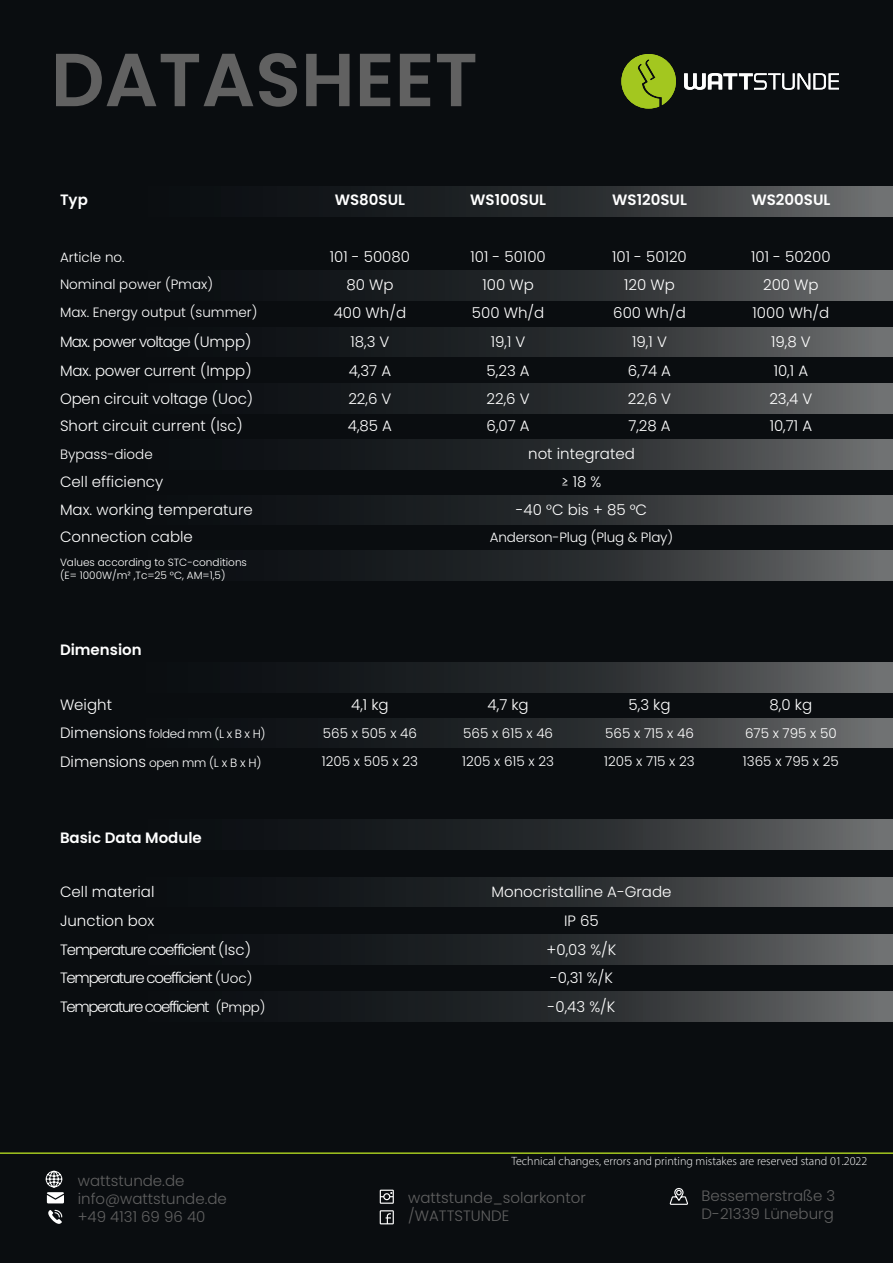
<style>
.page{position:relative;width:893px;height:1263px;background:#0a0d10}
.page>*{position:absolute;margin:0;border:0;box-sizing:border-box;transform-origin:0 0}
.t1{font:600 75px "Poppins";color:#616161}
.t2{font:300 15px "Poppins";color:#fff}
.t3{font:300 15px "Poppins";color:#616161}
.t4{font:600 15px "Poppins";color:#fff}
.t5{font:300 15px "Poppins";letter-spacing:-.09em;color:#fff}
.t6{font:300 15px "Poppins";letter-spacing:-.07em;color:#fff}
.t7{font:300 15px "Poppins";letter-spacing:-.08em;color:#fff}
.t8{font:300 15px "Poppins";letter-spacing:-.05em;color:#fff}
.t9{font:300 15px "Poppins";letter-spacing:-.02em;color:#fff}
.t10{font:300 13.5px "Poppins";color:#fff}
.t11{font:300 12px "Myriad Pro";color:#fff}
.t12{font:300 12px "Poppins";letter-spacing:-.03em;color:#fff}
.t13{font:300 10.5px "Poppins";color:#fff}
.s1{font-size:15px}
.s2{font-size:13.5px}
</style>
<div class="page">
<svg style="left:0;top:1152px;width:893px;height:73px"></svg>
<svg style="left:45px;top:1170px;width:19px;height:33px"></svg>
<svg style="left:48px;top:1210px;width:14px;height:14px"></svg>
<svg style="left:380px;top:1189px;width:14px;height:15px"></svg>
<svg style="left:380px;top:1210px;width:14px;height:14px"></svg>
<svg style="left:669px;top:1187px;width:19px;height:18px"></svg>
<svg style="left:330px;top:186px;width:563px;height:30px"></svg>
<svg style="left:330px;top:270px;width:563px;height:30px"></svg>
<svg style="left:329px;top:327px;width:564px;height:30px"></svg>
<svg style="left:330px;top:384px;width:563px;height:30px"></svg>
<svg style="left:330px;top:439px;width:563px;height:30px"></svg>
<svg style="left:329px;top:495px;width:564px;height:30px"></svg>
<svg style="left:330px;top:551px;width:563px;height:30px"></svg>
<svg style="left:329px;top:662px;width:564px;height:30px"></svg>
<svg style="left:329px;top:718px;width:564px;height:30px"></svg>
<svg style="left:330px;top:820px;width:563px;height:29px"></svg>
<svg style="left:329px;top:877px;width:564px;height:30px"></svg>
<svg style="left:330px;top:992px;width:563px;height:30px"></svg>
<svg style="left:330px;top:934px;width:563px;height:30px"></svg>
<svg style="left:684px;top:73px;width:155px;height:17px"></svg>
<svg style="left:621px;top:54px;width:55px;height:55px"></svg>
<p class="t1" style="left:51px;top:36px;width:428px">DATASHEET</p>
<p class="t4" style="left:60px;top:191px;width:29px">Typ</p>
<p class="t4" style="left:335px;top:191px;width:72px">WS80SUL</p>
<p class="t4" style="left:470px;top:191px;width:77px">WS100SUL</p>
<p class="t4" style="left:612px;top:191px;width:76px">WS120SUL</p>
<p class="t4" style="left:751px;top:191px;width:80px">WS200SUL</p>
<p class="t10" style="left:60px;top:249px;width:66px">Article no.</p>
<p class="t2" style="left:330px;top:248px;width:82px">101 - 50080</p>
<p class="t2" style="left:470px;top:248px;width:77px">101 - 50100</p>
<p class="t2" style="left:612px;top:248px;width:76px">101 - 50120</p>
<p class="t2" style="left:751px;top:248px;width:81px">101 - 50200</p>
<p class="t10" style="left:60px;top:277px;width:155px">Nominal power (Pmax)</p>
<p class="t2" style="left:346px;top:276px;width:49px">80 Wp</p>
<p class="t2" style="left:482px;top:276px;width:53px">100 Wp</p>
<p class="t2" style="left:624px;top:276px;width:52px">120 Wp</p>
<p class="t2" style="left:763px;top:276px;width:57px">200 Wp</p>
<p class="t10" style="left:60px;top:305px;width:199px">Max. Energy output (summer)</p>
<p class="t2" style="left:334px;top:304px;width:74px">400 Wh/d</p>
<p class="t2" style="left:472px;top:304px;width:74px">500 Wh/d</p>
<p class="t2" style="left:613px;top:304px;width:74px">600 Wh/d</p>
<p class="t2" style="left:752px;top:304px;width:78px">1000 Wh/d</p>
<p class="t8" style="left:60px;top:333px;width:193px">Max. power voltage (Umpp)</p>
<p class="t2" style="left:350px;top:333px;width:41px">18,3 V</p>
<p class="t2" style="left:491px;top:333px;width:36px">19,1 V</p>
<p class="t2" style="left:632px;top:333px;width:36px">19,1 V</p>
<p class="t2" style="left:771px;top:333px;width:41px">19,8 V</p>
<p class="t9" style="left:60px;top:362px;width:193px">Max. power current (Impp)</p>
<p class="t2" style="left:349px;top:362px;width:44px">4,37 A</p>
<p class="t2" style="left:487px;top:362px;width:45px">5,23 A</p>
<p class="t2" style="left:628px;top:362px;width:45px">6,74 A</p>
<p class="t2" style="left:774px;top:362px;width:36px">10,1 A</p>
<p class="t2" style="left:60px;top:390px;width:195px">Open circuit voltage (Uoc)</p>
<p class="t2" style="left:348px;top:390px;width:45px">22,6 V</p>
<p class="t2" style="left:487px;top:390px;width:45px">22,6 V</p>
<p class="t2" style="left:628px;top:390px;width:45px">22,6 V</p>
<p class="t2" style="left:769px;top:390px;width:45px">23,4 V</p>
<p class="t2" style="left:60px;top:417px;width:184px">Short circuit current (Isc)</p>
<p class="t2" style="left:348px;top:417px;width:46px">4,85 A</p>
<p class="t2" style="left:487px;top:417px;width:45px">6,07 A</p>
<p class="t2" style="left:628px;top:417px;width:44px">7,28 A</p>
<p class="t2" style="left:770px;top:417px;width:44px">10,71 A</p>
<p class="t10" style="left:60px;top:446px;width:94px">Bypass-diode</p>
<p class="t2" style="left:528px;top:445px;width:108px">not integrated</p>
<p class="t2" style="left:60px;top:473px;width:105px">Cell efficiency</p>
<p class="t2" style="left:561px;top:473px;width:41px">≥ 18 %</p>
<p class="t2" style="left:60px;top:501px;width:194px">Max. working temperature</p>
<p class="t2" style="left:516px;top:501px;width:133px">-40 °C bis + 85 °C</p>
<p class="t2" style="left:60px;top:528px;width:134px">Connection cable</p>
<p class="t10" style="left:490px;top:529px;width:185px">Anderson-Plug (Plug &amp; Play)</p>
<p class="t13" style="left:60px;top:557px;width:188px">Values according to STC-conditions</p>
<p class="t13" style="left:60px;top:569px;width:167px">(E= 1000W/m² ,Tc=25 °C, AM=1,5)</p>
<p class="t4" style="left:60px;top:641px;width:83px">Dimension</p>
<p class="t2" style="left:60px;top:696px;width:54px">Weight</p>
<p class="t2" style="left:351px;top:696px;width:39px">4,1 kg</p>
<p class="t2" style="left:488px;top:696px;width:43px">4,7 kg</p>
<p class="t2" style="left:628px;top:696px;width:44px">5,3 kg</p>
<p class="t2" style="left:770px;top:696px;width:44px">8,0 kg</p>
<p class="t12" style="left:60px;top:727px;width:207px"><span class="s1">Dimensions</span> folded mm (L x B x H)</p>
<p class="t10" style="left:323px;top:725px;width:96px">565 x 505 x 46</p>
<p class="t10" style="left:463px;top:725px;width:91px">565 x 615 x 46</p>
<p class="t10" style="left:605px;top:725px;width:90px">565 x 715 x 46</p>
<p class="t10" style="left:745px;top:725px;width:93px">675 x 795 x 50</p>
<p class="t12" style="left:60px;top:756px;width:203px"><span class="s1">Dimensions</span> open mm (L x B x H)</p>
<p class="t10" style="left:322px;top:754px;width:98px">1205 x 505 x 23</p>
<p class="t10" style="left:462px;top:754px;width:93px">1205 x 615 x 23</p>
<p class="t10" style="left:604px;top:754px;width:92px">1205 x 715 x 23</p>
<p class="t10" style="left:743px;top:754px;width:97px">1365 x 795 x 25</p>
<p class="t4" style="left:60px;top:829px;width:143px">Basic Data Module</p>
<p class="t2" style="left:60px;top:883px;width:96px">Cell material</p>
<p class="t2" style="left:491px;top:883px;width:182px">Monocristalline A-Grade</p>
<p class="t2" style="left:60px;top:912px;width:96px">Junction box</p>
<p class="t2" style="left:564px;top:912px;width:36px">IP 65</p>
<p class="t6" style="left:60px;top:941px;width:193px">Temperature coefficient (Isc)</p>
<p class="t2" style="left:547px;top:941px;width:71px">+0,03 %/K</p>
<p class="t7" style="left:60px;top:969px;width:194px">Temperature coefficient <span class="s2">(Uoc)</span></p>
<p class="t2" style="left:550px;top:969px;width:64px">-0,31 %/K</p>
<p class="t5" style="left:60px;top:998px;width:207px">Temperature coefficient <span class="s2">(Pmpp)</span></p>
<p class="t2" style="left:548px;top:998px;width:69px">-0,43 %/K</p>
<p class="t3" style="left:78px;top:1172px;width:108px">wattstunde.de</p>
<p class="t3" style="left:78px;top:1190px;width:151px">info@wattstunde.de</p>
<p class="t3" style="left:78px;top:1208px;width:129px">+49 4131 69 96 40</p>
<p class="t11" style="left:511px;top:1154px;width:357px">Technical changes, errors and printing mistakes are reserved stand 01.2022</p>
<p class="t3" style="left:408px;top:1188px;width:179px">wattstunde_solarkontor</p>
<p class="t3" style="left:408px;top:1206px;width:103px">/WATTSTUNDE</p>
<p class="t3" style="left:702px;top:1187px;width:135px">Bessemerstraße 3</p>
<p class="t3" style="left:702px;top:1205px;width:134px">D-21339 Lüneburg</p>
</div>
